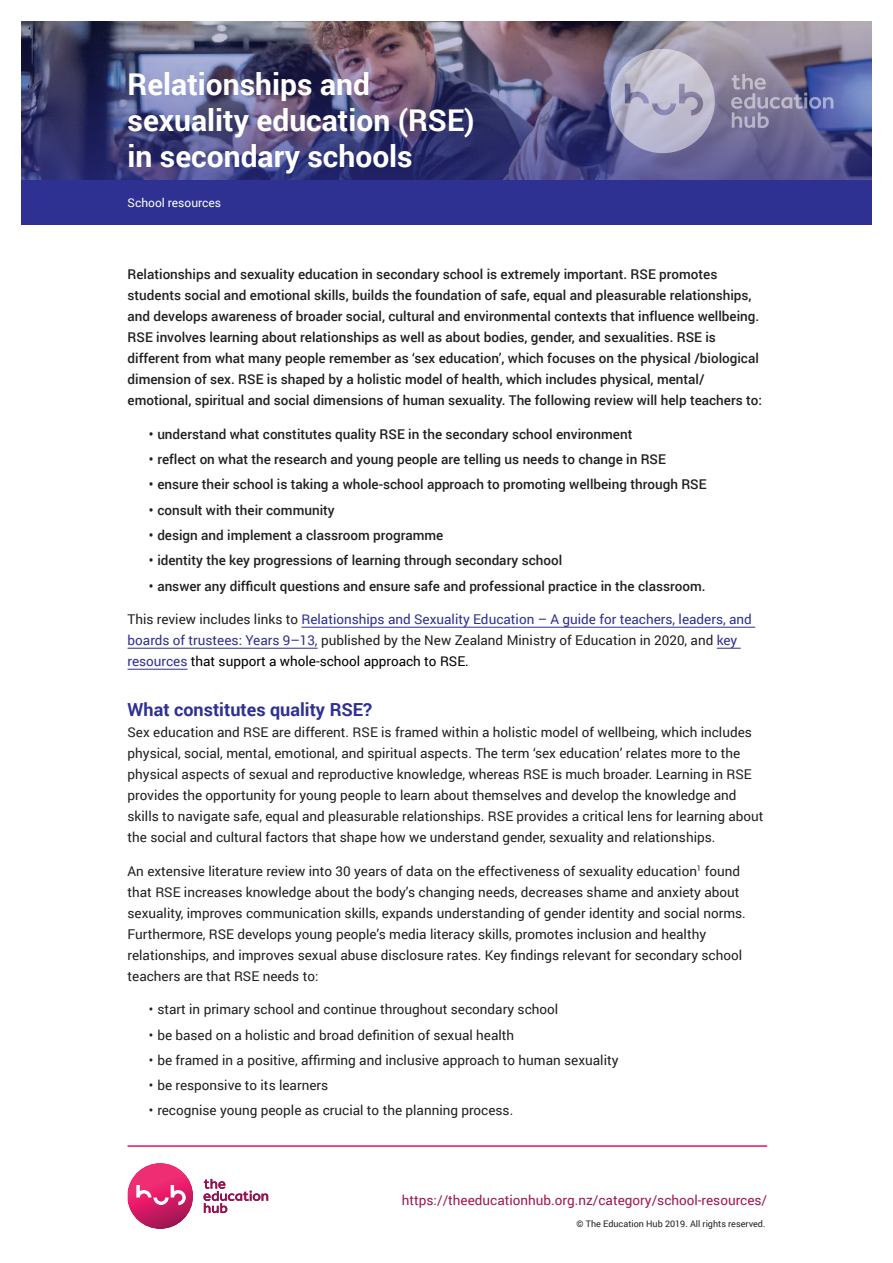
<style>
.page{position:relative;width:893px;height:1263px;background:#fff}
.page>*{position:absolute;margin:0;border:0;box-sizing:border-box;transform-origin:0 0}
.t1{font:700 30px/36px "Roboto";color:#fff}
.t2{font:700 18px "Roboto";color:#2e3092}
.t3{font:13.5px/21px "Roboto";color:#221f1f}
.t4{font:500 13.5px/21px "Roboto";color:#221f1f}
.t5{font:13.5px/21px "Roboto";color:#2e3092}
.t6{font:13.5px "Roboto";color:#a11651}
.t7{font:12px "Roboto";color:#fff}
.t8{font:9px "Roboto";color:#221f1f}
.s1{color:#221f1f}
.s2{color:#000}
</style>
<div class="page">
<img style="left:128px;top:1163px;width:65px;height:66px">
<hr style="left:128px;top:1145px;width:639px;height:2px;background:#ed135a">
<img style="left:21px;top:21px;width:851px;height:159px">
<div style="left:21px;top:180px;width:851px;height:44px;background:#2e3092"></div>
<svg style="left:611px;top:49px;width:104px;height:104px;background:#acaac2"></svg>
<svg style="left:731px;top:74px;width:102px;height:54px;background:#7a799f"></svg>
<svg style="left:136px;top:1185px;width:50px;height:20px"></svg>
<svg style="left:204px;top:1179px;width:64px;height:34px"></svg>
<hr style="left:301px;top:627px;width:454px;height:1px;background:#2e3092">
<hr style="left:128px;top:648px;width:190px;height:1px;background:#2e3092">
<svg style="left:717px;top:648px;width:24px;height:1px"></svg>
<hr style="left:128px;top:669px;width:59px;height:1px;background:#2e3092">
<h1 class="t1" style="left:128px;top:68px;width:349px">Relationships and sexuality education (RSE) in secondary schools</h1>
<p class="t7" style="left:128px;top:197px;width:95px">School resources</p>
<p class="t4" style="left:128px;top:265px;width:636px">Relationships and sexuality education in secondary school is extremely important. RSE promotes students social and emotional skills, builds the foundation of safe, equal and pleasurable relationships, and develops awareness of broader social, cultural and environmental contexts that influence wellbeing.<br>RSE involves learning about relationships as well as about bodies, gender, and sexualities. RSE is different from what many people remember as ‘sex education’, which focuses on the physical /biological dimension of sex. RSE is shaped by a holistic model of health, which includes physical, mental/ emotional, spiritual and social dimensions of human sexuality. The following review will help teachers to:</p>
<p class="t4" style="left:149px;top:425px;width:485px">• understand what constitutes quality RSE in the secondary school environment</p>
<p class="t4" style="left:149px;top:450px;width:519px">• reflect on what the research and young people are telling us needs to change in RSE</p>
<p class="t4" style="left:149px;top:475px;width:559px">• ensure their school is taking a whole-school approach to promoting wellbeing through RSE</p>
<p class="t4" style="left:149px;top:500px;width:187px">• consult with their community</p>
<p class="t4" style="left:149px;top:526px;width:296px">• design and implement a classroom programme</p>
<p class="t4" style="left:149px;top:551px;width:415px">• identity the key progressions of learning through secondary school</p>
<p class="t4" style="left:149px;top:576px;width:558px">• answer any difficult questions and ensure safe and professional practice in the classroom.</p>
<p class="t5" style="left:128px;top:610px;width:626px"><span class="s1">This review includes links to</span> Relationships and Sexuality Education – A guide for teachers, leaders, and boards of trustees: Years 9–13, <span class="s1">published by the New Zealand Ministry of Education in 2020, and</span> key resources <span class="s2">that support a whole-school approach to RSE.</span></p>
<h2 class="t2" style="left:128px;top:701px;width:246px">What constitutes quality RSE?</h2>
<p class="t3" style="left:128px;top:722px;width:637px">Sex education and RSE are different. RSE is framed within a holistic model of wellbeing, which includes physical, social, mental, emotional, and spiritual aspects. The term ‘sex education’ relates more to the physical aspects of sexual and reproductive knowledge, whereas RSE is much broader. Learning in RSE provides the opportunity for young people to learn about themselves and develop the knowledge and skills to navigate safe, equal and pleasurable relationships. RSE provides a critical lens for learning about the social and cultural factors that shape how we understand gender, sexuality and relationships.</p>
<p class="t3" style="left:128px;top:861px;width:620px">An extensive literature review into 30 years of data on the effectiveness of sexuality education<sup>1</sup> found that RSE increases knowledge about the body’s changing needs, decreases shame and anxiety about sexuality, improves communication skills, expands understanding of gender identity and social norms.<br>Furthermore, RSE develops young people’s media literacy skills, promotes inclusion and healthy relationships, and improves sexual abuse disclosure rates. Key findings relevant for secondary school teachers are that RSE needs to:</p>
<p class="t3" style="left:149px;top:1000px;width:411px">• start in primary school and continue throughout secondary school</p>
<p class="t3" style="left:149px;top:1025px;width:367px">• be based on a holistic and broad definition of sexual health</p>
<p class="t3" style="left:149px;top:1050px;width:471px">• be framed in a positive, affirming and inclusive approach to human sexuality</p>
<p class="t3" style="left:149px;top:1076px;width:181px">• be responsive to its learners</p>
<p class="t3" style="left:149px;top:1101px;width:366px">• recognise young people as crucial to the planning process.</p>
<p class="t6" style="left:402px;top:1194px;width:367px">https://theeducationhub.org.nz/category/school-resources/</p>
<p class="t8" style="left:577px;top:1220px;width:190px">© The Education Hub 2019. All rights reserved.</p>
</div>
